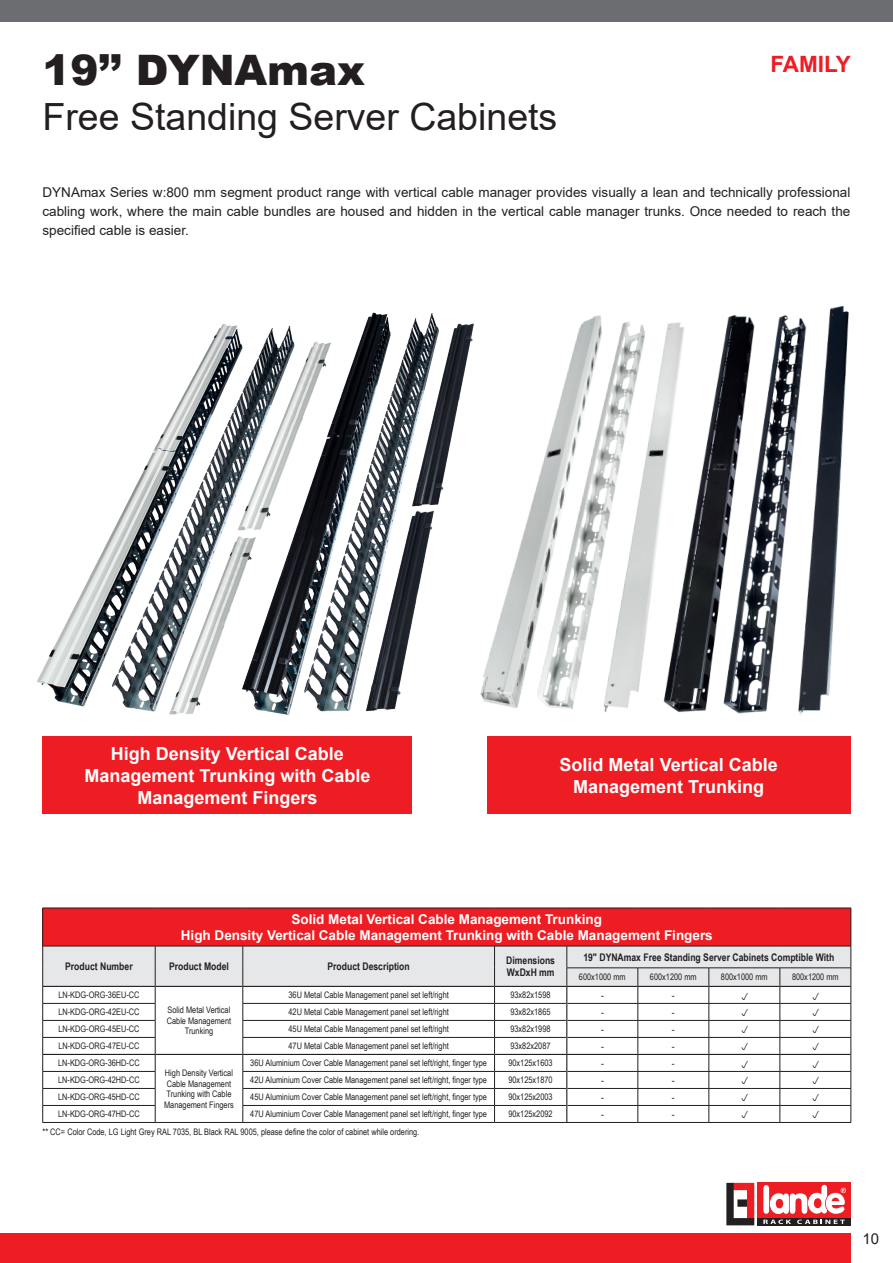
<style>
.page{position:relative;width:893px;height:1263px;background:#fff}
.page>*{position:absolute;margin:0;border:0;box-sizing:border-box;transform-origin:0 0}
.t1{font:900 42px "Arial";color:#231f20}
.t2{font:37.5px "Arial";color:#231f20}
.t3{font:700 22.5px "Arial";color:#ee1d23}
.t4{font:700 18px/21.6px "Arial";color:#fff;text-align:center}
.t5{font:15px "Arial";color:#231f20}
.t6{font:13.5px/18.8px "Arial";color:#231f20;text-align:justify}
.t7{font:700 13.5px/16.2px "Arial";color:#fff;text-align:center}
.t8{font:700 10.5px/12.6px "Arial Narrow";color:#231f20}
.t9{font:10.5px "Arial Narrow";color:#231f20}
.t10{font:9px/10.8px "Arial Narrow";color:#231f20;text-align:center}
</style>
<div class="page">
<div style="left:0;top:0;width:893px;height:21px;background:#6c6d70"></div>
<div style="left:0;top:1233px;width:850px;height:30px;background:#ee1d23"></div>
<div style="left:757px;top:1217px;width:93px;height:8px;background:#231f20"></div>
<div style="left:757px;top:1183px;width:93px;height:35px;background:#ee1d23"></div>
<svg style="left:726px;top:1183px;width:28px;height:42px"></svg>
<div style="left:737px;top:1199px;width:10px;height:8px;background:#231f20"></div>
<svg style="left:763px;top:1185px;width:83px;height:39px"></svg>
<img style="left:336px;top:312px;width:138px;height:400px">
<img style="left:37px;top:324px;width:299px;height:391px">
<div style="left:43px;top:736px;width:369px;height:78px;background:#ee1d23"></div>
<img style="left:480px;top:315px;width:165px;height:397px">
<img style="left:645px;top:306px;width:204px;height:409px">
<div style="left:487px;top:736px;width:363px;height:78px;background:#ee1d23"></div>
<div style="left:43px;top:908px;width:808px;height:38px;background:#ee1d23"></div>
<div style="left:243px;top:946px;width:252px;height:40px;background:#e6e7e9"></div>
<div style="left:495px;top:946px;width:72px;height:40px;background:#e6e7e9"></div>
<hr style="left:243px;top:946px;width:252px;height:1px;background:#231f20">
<hr style="left:495px;top:946px;width:72px;height:1px;background:#231f20">
<hr style="left:243px;top:1003px;width:252px;height:1px;background:#231f20">
<hr style="left:495px;top:1003px;width:71px;height:1px;background:#231f20">
<hr style="left:243px;top:1020px;width:252px;height:1px;background:#231f20">
<hr style="left:495px;top:1020px;width:71px;height:1px;background:#231f20">
<hr style="left:243px;top:1037px;width:252px;height:1px;background:#231f20">
<hr style="left:495px;top:1037px;width:71px;height:1px;background:#231f20">
<hr style="left:243px;top:1071px;width:252px;height:1px;background:#231f20">
<hr style="left:495px;top:1071px;width:71px;height:1px;background:#231f20">
<hr style="left:243px;top:1088px;width:252px;height:1px;background:#231f20">
<hr style="left:495px;top:1088px;width:71px;height:1px;background:#231f20">
<hr style="left:243px;top:1105px;width:252px;height:1px;background:#231f20">
<hr style="left:495px;top:1105px;width:71px;height:1px;background:#231f20">
<hr style="left:43px;top:1122px;width:112px;height:1px;background:#231f20">
<hr style="left:155px;top:1122px;width:88px;height:1px;background:#231f20">
<hr style="left:243px;top:1122px;width:252px;height:1px;background:#231f20">
<hr style="left:495px;top:1122px;width:72px;height:1px;background:#231f20">
<hr style="left:567px;top:1122px;width:71px;height:1px;background:#231f20">
<hr style="left:638px;top:1122px;width:71px;height:1px;background:#231f20">
<hr style="left:709px;top:1122px;width:71px;height:1px;background:#231f20">
<hr style="left:780px;top:1122px;width:71px;height:1px;background:#231f20">
<hr style="left:43px;top:908px;width:112px;height:1px;background:#231f20">
<hr style="left:42px;top:908px;width:1px;height:38px;background:#231f20">
<hr style="left:155px;top:908px;width:88px;height:1px;background:#231f20">
<hr style="left:243px;top:908px;width:252px;height:1px;background:#231f20">
<hr style="left:495px;top:908px;width:72px;height:1px;background:#231f20">
<hr style="left:567px;top:908px;width:71px;height:1px;background:#231f20">
<hr style="left:638px;top:908px;width:71px;height:1px;background:#231f20">
<hr style="left:709px;top:908px;width:71px;height:1px;background:#231f20">
<hr style="left:780px;top:908px;width:71px;height:1px;background:#231f20">
<hr style="left:851px;top:908px;width:1px;height:38px;background:#231f20">
<svg style="left:42px;top:946px;width:202px;height:176px"></svg>
<svg style="left:494px;top:946px;width:1px;height:176px"></svg>
<hr style="left:43px;top:1054px;width:112px;height:1px;background:#231f20">
<hr style="left:155px;top:1054px;width:88px;height:1px;background:#231f20">
<hr style="left:243px;top:1054px;width:252px;height:1px;background:#231f20">
<hr style="left:495px;top:1054px;width:72px;height:1px;background:#231f20">
<hr style="left:43px;top:986px;width:112px;height:1px;background:#231f20">
<hr style="left:155px;top:986px;width:88px;height:1px;background:#231f20">
<hr style="left:243px;top:986px;width:252px;height:1px;background:#231f20">
<hr style="left:495px;top:986px;width:72px;height:1px;background:#231f20">
<svg style="left:566px;top:946px;width:286px;height:176px"></svg>
<h1 class="t1" style="left:43px;top:40px;width:324px">19’’ DYNAmax</h1>
<h2 class="t2" style="left:43px;top:91px;width:516px">Free Standing Server Cabinets</h2>
<h3 class="t3" style="left:770px;top:48px;width:82px">FAMILY</h3>
<p class="t6" style="left:43px;top:183px;width:809px">DYNAmax Series w:800 mm segment product range with vertical cable manager provides visually a lean and technically professional cabling work, where the main cable bundles are housed and hidden in the vertical cable manager trunks. Once needed to reach the specified cable is easier.</p>
<h3 class="t4" style="left:84px;top:743px;width:288px">High Density Vertical Cable<br>Management Trunking with Cable<br>Management Fingers</h3>
<h3 class="t4" style="left:560px;top:754px;width:220px">Solid Metal Vertical Cable<br>Management Trunking</h3>
<h3 class="t7" style="left:181px;top:911px;width:533px">Solid Metal Vertical Cable Management Trunking<br>High Density Vertical Cable Management Trunking with Cable Management Fingers</h3>
<p class="t8" style="left:65px;top:959px;width:69px">Product Number</p>
<p class="t8" style="left:169px;top:959px;width:61px">Product Model</p>
<p class="t8" style="left:328px;top:959px;width:84px">Product Description</p>
<p class="t8" style="left:506px;top:953px;width:50px">Dimensions<br>WxDxH mm</p>
<p class="t8" style="left:583px;top:950px;width:252px">19" DYNAmax Free Standing Server Cabinets Comptible With</p>
<p class="t10" style="left:579px;top:971px;width:48px">600x1000 mm</p>
<p class="t10" style="left:650px;top:971px;width:48px">600x1200 mm</p>
<p class="t10" style="left:721px;top:971px;width:48px">800x1000 mm</p>
<p class="t10" style="left:792px;top:971px;width:48px">800x1200 mm</p>
<p class="t10" style="left:58px;top:989px;width:83px">LN-KDG-ORG-36EU-CC</p>
<p class="t10" style="left:167px;top:1004px;width:66px">Solid Metal Vertical<br>Cable Management<br>Trunking</p>
<p class="t10" style="left:288px;top:989px;width:162px">36U Metal Cable Management panel set left/right</p>
<p class="t10" style="left:510px;top:989px;width:42px">93x82x1598</p>
<p class="t9" style="left:601px;top:987px;width:4px">-</p>
<p class="t9" style="left:672px;top:987px;width:4px">-</p>
<p class="t10" style="left:58px;top:1006px;width:83px">LN-KDG-ORG-42EU-CC</p>
<p class="t10" style="left:288px;top:1006px;width:162px">42U Metal Cable Management panel set left/right</p>
<p class="t10" style="left:510px;top:1006px;width:42px">93x82x1865</p>
<p class="t9" style="left:601px;top:1004px;width:4px">-</p>
<p class="t9" style="left:672px;top:1004px;width:4px">-</p>
<p class="t10" style="left:58px;top:1023px;width:83px">LN-KDG-ORG-45EU-CC</p>
<p class="t10" style="left:288px;top:1023px;width:162px">45U Metal Cable Management panel set left/right</p>
<p class="t10" style="left:510px;top:1023px;width:42px">93x82x1998</p>
<p class="t9" style="left:601px;top:1021px;width:4px">-</p>
<p class="t9" style="left:672px;top:1021px;width:4px">-</p>
<p class="t10" style="left:58px;top:1040px;width:83px">LN-KDG-ORG-47EU-CC</p>
<p class="t10" style="left:288px;top:1040px;width:162px">47U Metal Cable Management panel set left/right</p>
<p class="t10" style="left:510px;top:1040px;width:42px">93x82x2087</p>
<p class="t9" style="left:601px;top:1038px;width:4px">-</p>
<p class="t9" style="left:672px;top:1038px;width:4px">-</p>
<p class="t10" style="left:58px;top:1057px;width:83px">LN-KDG-ORG-36HD-CC</p>
<p class="t10" style="left:164px;top:1067px;width:71px;text-align:left">High Density Vertical<br>Cable Management<br>Trunking with Cable<br>Management Fingers</p>
<p class="t10" style="left:250px;top:1057px;width:238px">36U Aluminium Cover Cable Management panel set left/right, finger type</p>
<p class="t10" style="left:508px;top:1057px;width:46px">90x125x1603</p>
<p class="t9" style="left:601px;top:1055px;width:4px">-</p>
<p class="t9" style="left:672px;top:1055px;width:4px">-</p>
<p class="t10" style="left:58px;top:1074px;width:83px">LN-KDG-ORG-42HD-CC</p>
<p class="t10" style="left:250px;top:1074px;width:238px">42U Aluminium Cover Cable Management panel set left/right, finger type</p>
<p class="t10" style="left:508px;top:1074px;width:46px">90x125x1870</p>
<p class="t9" style="left:601px;top:1072px;width:4px">-</p>
<p class="t9" style="left:672px;top:1072px;width:4px">-</p>
<p class="t10" style="left:58px;top:1091px;width:83px">LN-KDG-ORG-45HD-CC</p>
<p class="t10" style="left:250px;top:1091px;width:238px">45U Aluminium Cover Cable Management panel set left/right, finger type</p>
<p class="t10" style="left:508px;top:1091px;width:46px">90x125x2003</p>
<p class="t9" style="left:601px;top:1089px;width:4px">-</p>
<p class="t9" style="left:672px;top:1089px;width:4px">-</p>
<p class="t10" style="left:58px;top:1108px;width:83px">LN-KDG-ORG-47HD-CC</p>
<p class="t10" style="left:250px;top:1108px;width:238px">47U Aluminium Cover Cable Management panel set left/right, finger type</p>
<p class="t10" style="left:508px;top:1108px;width:46px">90x125x2092</p>
<p class="t9" style="left:601px;top:1106px;width:4px">-</p>
<p class="t9" style="left:672px;top:1106px;width:4px">-</p>
<p class="t10" style="left:43px;top:1126px;width:378px">** CC= Color Code, LG Light Grey RAL 7035, BL Black RAL 9005, please define the color of cabinet while ordering.</p>
<h3 class="t5" style="left:862px;top:1228px;width:18px">10</h3>
</div>
